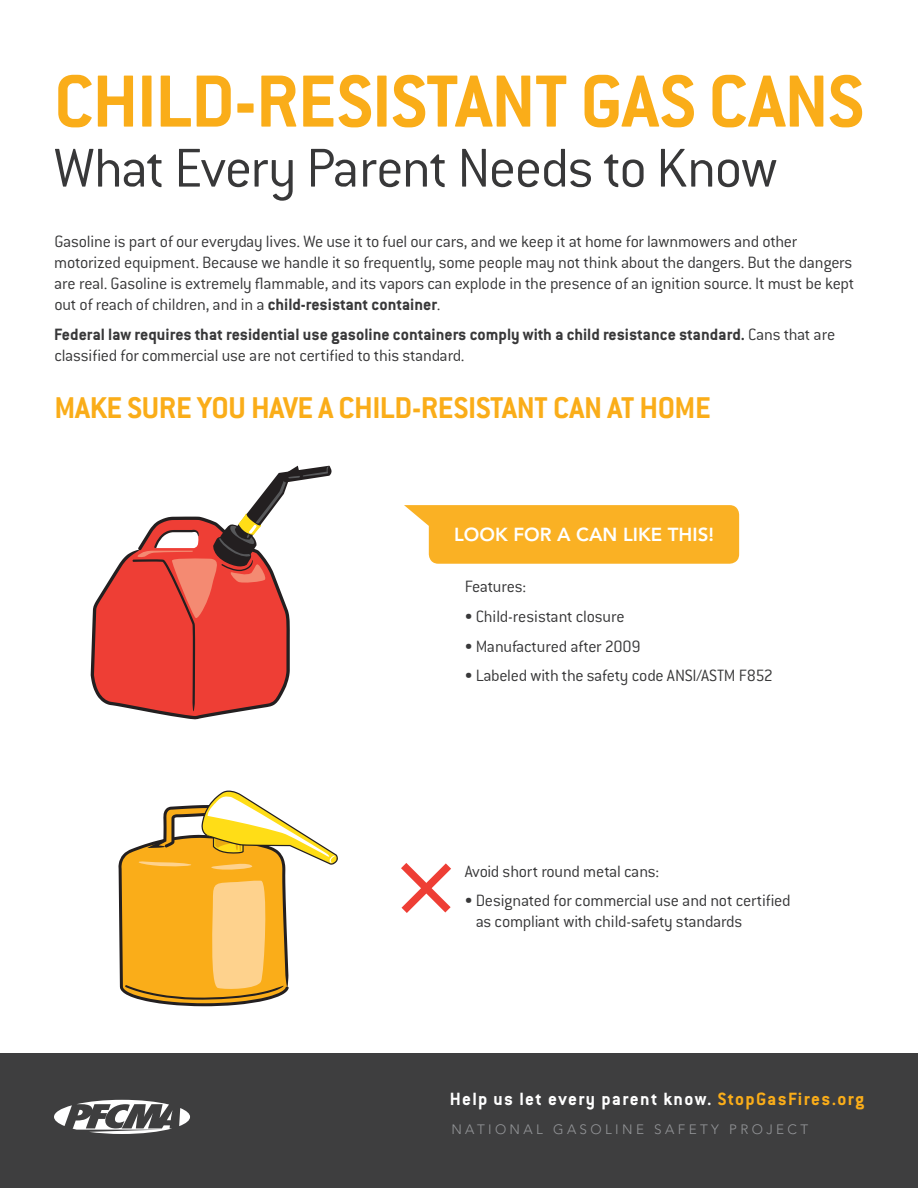
<style>
.page{position:relative;width:918px;height:1188px;background:#fff}
.page>*{position:absolute;margin:0;border:0;box-sizing:border-box;transform-origin:0 0}
.t1{font:700 81px "Conduit ITC";letter-spacing:-.01em;color:#faad19}
.t2{font:300 60px "Conduit ITC";letter-spacing:-.025em;color:#383839}
.t3{font:700 33px "Conduit ITC";letter-spacing:-.01em;color:#faad19}
.t4{font:700 19.5px "Conduit ITC";letter-spacing:.07em;color:#fff}
.t5{font:800 18.75px "Avenir LT Std";color:#fff}
.t6{font:300 18px/21px "Conduit ITC";letter-spacing:-.015em;color:#383839}
.t7{font:700 18px/21px "Conduit ITC";color:#383839}
.t8{font:300 13.5px "Avenir LT Std";letter-spacing:.25em;color:#939598}
.s1{font-weight:700}
.s2{font-weight:300}
.s3{color:#faad19}
</style>
<div class="page">
<div style="left:0;top:1053px;width:918px;height:135px;background:#3e3e3f"></div>
<svg style="left:404px;top:505px;width:335px;height:59px;background:#fab633"></svg>
<svg style="left:179px;top:1108px;width:11px;height:18px"></svg>
<svg style="left:54px;top:1100px;width:119px;height:34px"></svg>
<svg style="left:118px;top:790px;width:220px;height:216px"></svg>
<svg style="left:401px;top:863px;width:50px;height:50px"></svg>
<svg style="left:91px;top:466px;width:241px;height:254px"></svg>
<p class="t1" style="left:54px;top:54px;width:811px">CHILD-RESISTANT GAS CANS</p>
<p class="t2" style="left:54px;top:135px;width:725px">What Every Parent Needs to Know</p>
<p class="t6" style="left:54px;top:231px;width:802px">Gasoline is part of our everyday lives. We use it to fuel our cars, and we keep it at home for lawnmowers and other motorized equipment. Because we handle it so frequently, some people may not think about the dangers. But the dangers are real. Gasoline is extremely flammable, and its vapors can explode in the presence of an ignition source. It must be kept out of reach of children, and in a <span class="s1">child-resistant container</span>.</p>
<p class="t7" style="left:54px;top:323px;width:783px">Federal law requires that residential use gasoline containers comply with a child resistance standard. <span class="s2">Cans that are classified for commercial use are not certified to this standard.</span></p>
<p class="t3" style="left:54px;top:389px;width:658px">MAKE SURE YOU HAVE A CHILD-RESISTANT CAN AT HOME</p>
<p class="t5" style="left:454px;top:524px;width:262px">LOOK FOR A CAN LIKE THIS!</p>
<p class="t6" style="left:465px;top:576px;width:63px">Features:</p>
<p class="t6" style="left:465px;top:606px;width:162px">• Child-resistant closure</p>
<p class="t6" style="left:465px;top:636px;width:177px">• Manufactured after 2009</p>
<p class="t6" style="left:465px;top:665px;width:310px">• Labeled with the safety code ANSI/ASTM F852</p>
<p class="t6" style="left:465px;top:861px;width:196px">Avoid short round metal cans:</p>
<p class="t6" style="left:476px;top:890px;width:317px;text-indent:-11px">• Designated for commercial use and not certified as compliant with child-safety standards</p>
<p class="t4" style="left:450px;top:1088px;width:416px">Help us let every parent know. <span class="s3">StopGasFires.org</span></p>
<p class="t8" style="left:451px;top:1121px;width:358px">NATIONAL GASOLINE SAFETY PROJECT</p>
</div>
